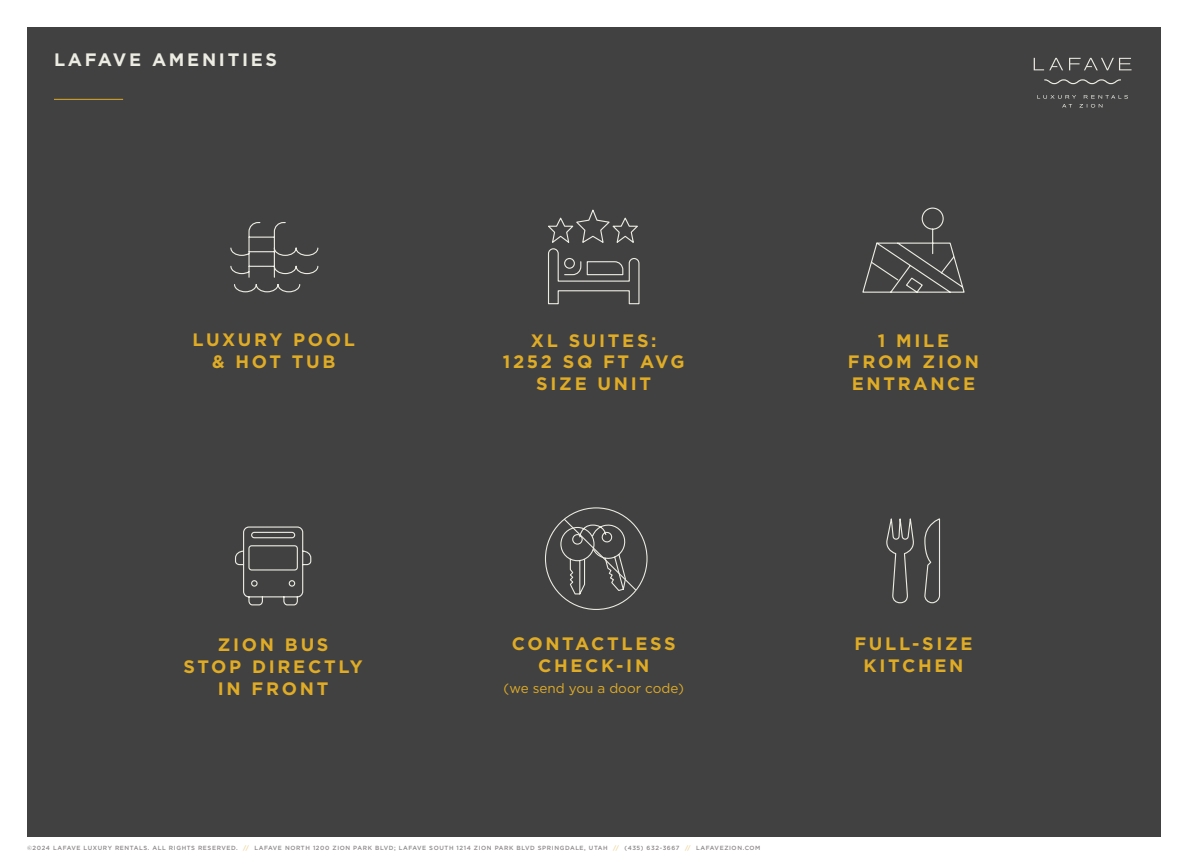
<style>
.page{position:relative;width:1188px;height:864px;background:#fff}
.page>*{position:absolute;margin:0;border:0;box-sizing:border-box;transform-origin:0 0}
.t1{font:700 18px/21.6px "Gotham";letter-spacing:.15em;color:#e0ac25;text-align:center}
.t2{font:700 18px "Gotham";letter-spacing:.15em;color:#edece2}
.t3{font:13.5px "Gotham";color:#e0ac25}
.t4{font:500 6px "Gotham";letter-spacing:.1em;color:#8c8888}
.s1{color:#eed190}
</style>
<div class="page">
<div style="left:27px;top:27px;width:1134px;height:810px;background:#414142"></div>
<hr style="left:54px;top:99px;width:69px;height:1px;background:#e0ac25">
<svg style="left:235px;top:526px;width:77px;height:80px"></svg>
<svg style="left:886px;top:518px;width:55px;height:86px"></svg>
<svg style="left:862px;top:207px;width:103px;height:86px"></svg>
<svg style="left:548px;top:209px;width:92px;height:96px"></svg>
<svg style="left:560px;top:518px;width:77px;height:77px"></svg>
<svg style="left:1034px;top:58px;width:29px;height:12px"></svg>
<svg style="left:1069px;top:58px;width:63px;height:12px"></svg>
<svg style="left:1037px;top:95px;width:91px;height:13px"></svg>
<svg style="left:1044px;top:79px;width:77px;height:5px"></svg>
<svg style="left:230px;top:222px;width:89px;height:71px"></svg>
<h1 class="t2" style="left:54px;top:48px;width:225px">LAFAVE AMENITIES</h1>
<h1 class="t1" style="left:193px;top:329px;width:164px">LUXURY POOL &amp; HOT TUB</h1>
<h1 class="t1" style="left:503px;top:330px;width:183px">XL SUITES:<br>1252 SQ FT AVG<br>SIZE UNIT</h1>
<h1 class="t1" style="left:848px;top:330px;width:133px">1 MILE<br>FROM ZION<br>ENTRANCE</h1>
<h1 class="t1" style="left:183px;top:634px;width:181px">ZION BUS<br>STOP DIRECTLY<br>IN FRONT</h1>
<h1 class="t1" style="left:512px;top:633px;width:165px">CONTACTLESS<br>CHECK-IN</h1>
<h2 class="t3" style="left:504px;top:679px;width:182px">(we send you a door code)</h2>
<p class="t4" style="left:27px;top:844px;width:735px">©2024 LAFAVE LUXURY RENTALS. ALL RIGHTS RESERVED. <span class="s1">//</span> LAFAVE NORTH 1200 ZION PARK BLVD; LAFAVE SOUTH 1214 ZION PARK BLVD SPRINGDALE, UTAH <span class="s1">//</span> (435) 632-3667 <span class="s1">//</span> LAFAVEZION.COM</p>
<h1 class="t1" style="left:854px;top:633px;width:120px">FULL-SIZE<br>KITCHEN</h1>
</div>
